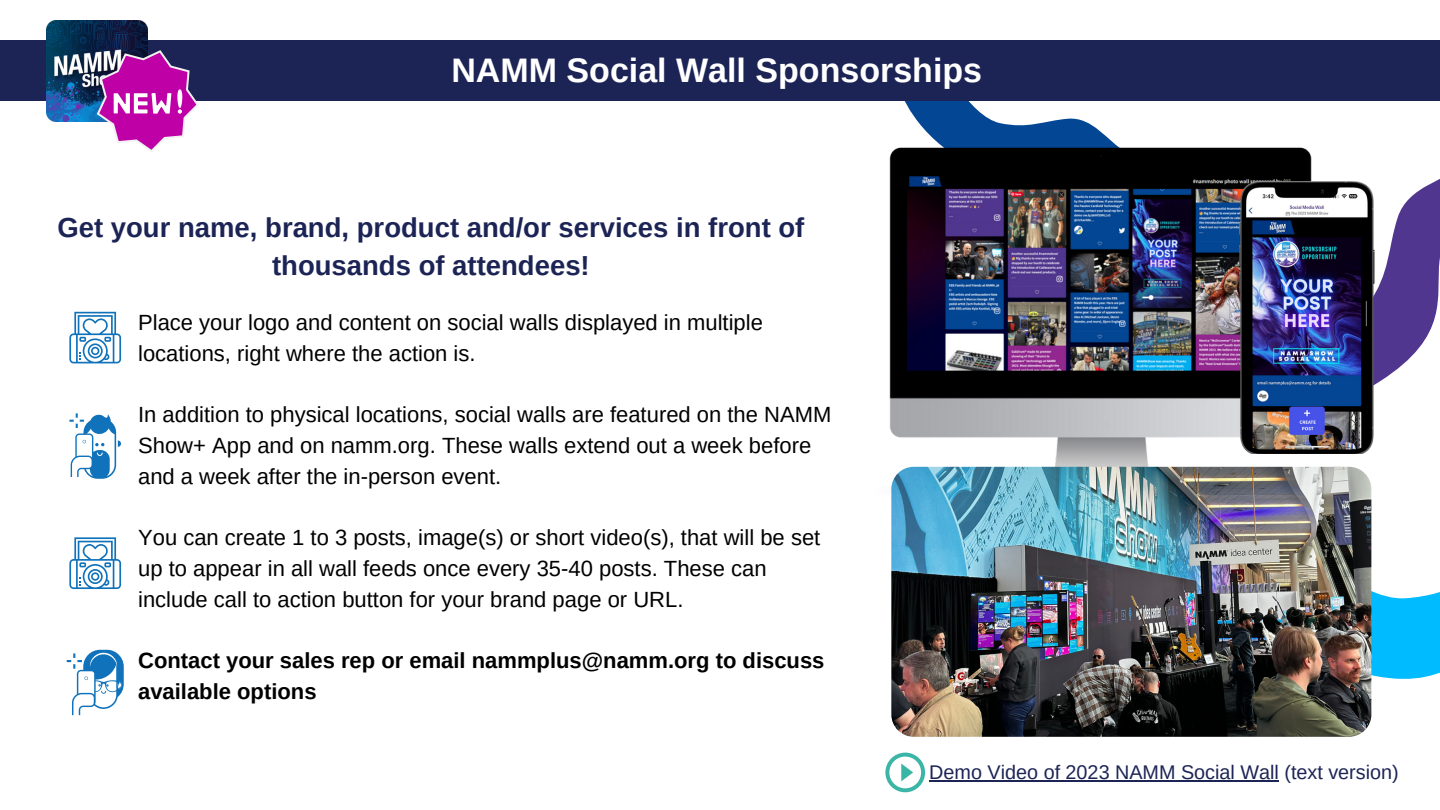
<style>
.page{position:relative;width:1440px;height:810px;background:#fff}
.page>*{position:absolute;margin:0;border:0;box-sizing:border-box;transform-origin:0 0}
.t1{font:700 34px "Arimo";color:#fff}
.t2{font:700 27.5px/38.2px "Arimo";color:#1c2456;text-align:center}
.t3{font:22px/30.8px "Arimo";color:#000}
.t4{font:700 22px/30.8px "Arimo";color:#000}
.t5{font:19.8px "Arimo";color:#1c2456}
</style>
<div class="page">
<svg style="left:1422px;top:179px;width:18px;height:165px;background:#6c56a0"></svg>
<div style="left:0;top:40px;width:1440px;height:61px;background:#1c2456"></div>
<img style="left:46px;top:20px;width:101px;height:101px">
<svg style="left:1194px;top:557px;width:246px;height:224px"></svg>
<img style="left:889px;top:101px;width:533px;height:456px">
<img style="left:1223px;top:182px;width:168px;height:272px">
<img style="left:891px;top:467px;width:480px;height:270px;border-radius:22px">
<svg style="left:97px;top:50px;width:101px;height:102px"></svg>
<svg style="left:69px;top:312px;width:52px;height:51px"></svg>
<svg style="left:69px;top:537px;width:52px;height:52px"></svg>
<svg style="left:69px;top:413px;width:52px;height:66px"></svg>
<svg style="left:67px;top:650px;width:57px;height:65px"></svg>
<svg style="left:885px;top:753px;width:40px;height:39px"></svg>
<hr style="left:929px;top:781px;width:350px;height:1px;background:#1c2456">
<p class="t1" style="left:451px;top:52px;width:532px">NAMM Social Wall Sponsorships</p>
<p class="t2" style="left:57px;top:208px;width:748px">Get your name, brand, product and/or services in front of thousands of attendees!</p>
<p class="t3" style="left:138px;top:307px;width:626px">Place your logo and content on social walls displayed in multiple locations, right where the action is.</p>
<p class="t3" style="left:138px;top:399px;width:695px">In addition to physical locations, social walls are featured on the NAMM<br>Show+ App and on namm.org. These walls extend out a week before and a week after the in-person event.</p>
<p class="t3" style="left:138px;top:522px;width:684px">You can create 1 to 3 posts, image(s) or short video(s), that will be set up to appear in all wall feeds once every 35-40 posts. These can include call to action button for your brand page or URL.</p>
<p class="t4" style="left:138px;top:645px;width:688px">Contact your sales rep or email nammplus@namm.org to discuss available options</p>
<p class="t5" style="left:929px;top:761px;width:471px">Demo Video of 2023 NAMM Social Wall (text version)</p>
</div>
